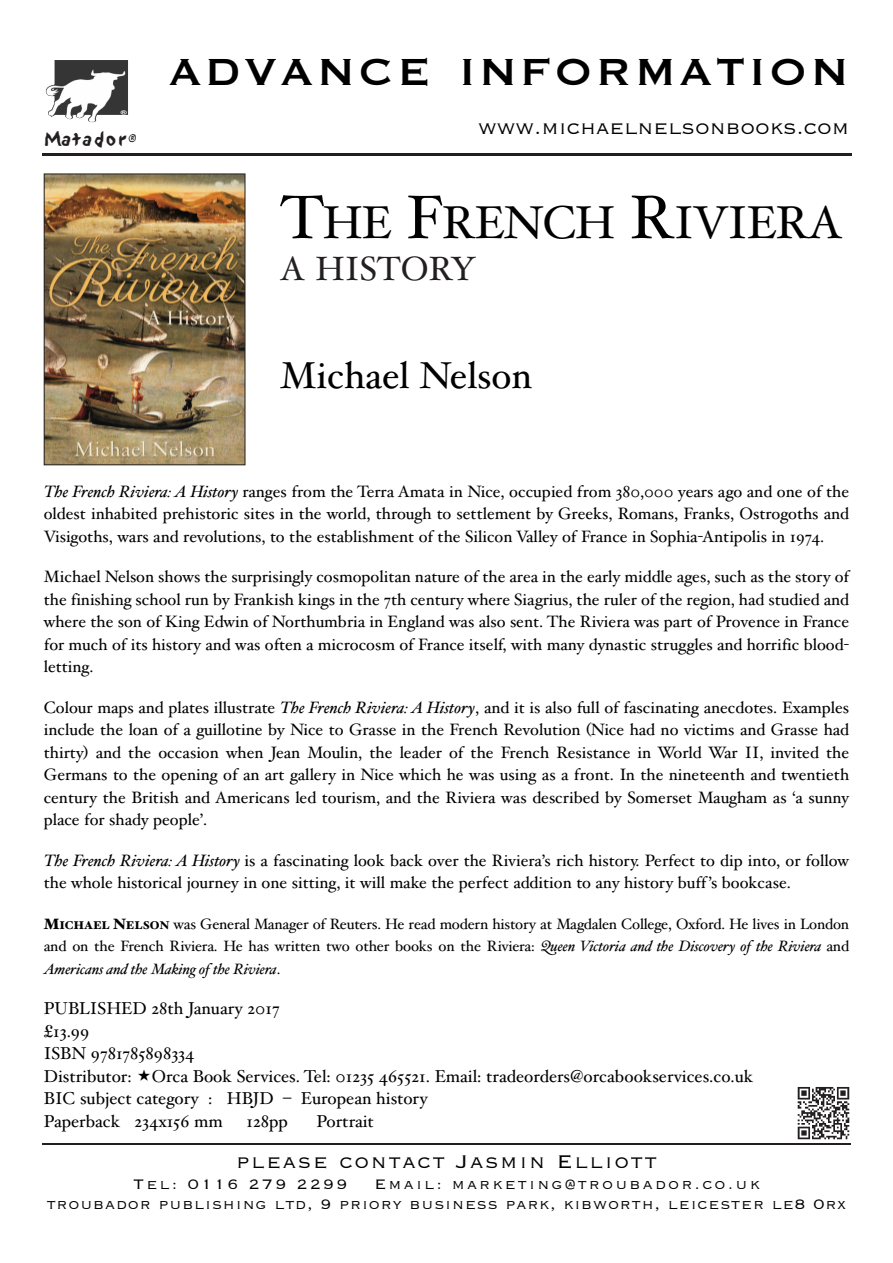
<style>
.page{position:relative;width:893px;height:1263px;background:#fff}
.page>*{position:absolute;margin:0;border:0;box-sizing:border-box;transform-origin:0 0}
.t1{font:49.5px "Copperplate";letter-spacing:.065em;color:#000}
.t2{font:46.2px "Hoefler Text";letter-spacing:-.025em;color:#000}
.t3{font:37.5px "Hoefler Text";color:#000}
.t4{font:33.75px "Hoefler Text";color:#231f20}
.t5{font:300 24px "Copperplate";color:#000}
.t6{font:300 24px "Copperplate";letter-spacing:.075em;color:#000}
.t7{font:300 18px/19.5px "Copperplate";letter-spacing:.05em;color:#000}
.t8{font:300 18px "Copperplate";letter-spacing:.12em;color:#000}
.t9{font:18px "Sand";color:#231f20}
.t10{font:17.25px/22.5px "Hoefler Text";color:#000}
.t11{font:16.5px/22.5px "Hoefler Text";color:#000;text-align:justify}
.t12{font:15px/22.5px "Hoefler Text";letter-spacing:-.01em;color:#000;text-align:justify}
.s1{font-size:61.5px}
.s2{font-style:italic}
.s3{font-weight:900}
.s4{font-weight:900;font-size:11.25px}
</style>
<div class="page">
<img style="left:46px;top:176px;width:197px;height:287px">
<div style="left:44px;top:174px;width:201px;height:291px;border:1px solid #231f20"></div>
<img style="left:46px;top:60px;width:82px;height:62px">
<hr style="left:42px;top:154px;width:810px;height:2px;background:#231f20">
<hr style="left:42px;top:1143px;width:808px;height:2px;background:#231f20">
<img style="left:797px;top:1087px;width:53px;height:53px">
<p class="t9" style="left:45px;top:129px;width:93px">Matador <sup>®</sup></p>
<h1 class="t1" style="left:169px;top:39px;width:681px">ADVANCE INFORMATION</h1>
<h3 class="t5" style="left:478px;top:112px;width:372px">www.michaelnelsonbooks.com</h3>
<h2 class="t2" style="left:280px;top:204px;width:563px"><span class="s1">T</span>HE <span class="s1">F</span>RENCH <span class="s1">R</span>IVIERA</h2>
<h3 class="t4" style="left:280px;top:256px;width:197px">A HISTORY</h3>
<h3 class="t3" style="left:280px;top:361px;width:253px">Michael Nelson</h3>
<p class="t11" style="left:44px;top:482px;width:806px"><span class="s2">The French Riviera: A History</span> ranges from the Terra Amata in Nice, occupied from 380,000 years ago and one of the oldest inhabited prehistoric sites in the world, through to settlement by Greeks, Romans, Franks, Ostrogoths and Visigoths, wars and revolutions, to the establishment of the Silicon Valley of France in Sophia-Antipolis in 1974.</p>
<p class="t11" style="left:44px;top:567px;width:806px">Michael Nelson shows the surprisingly cosmopolitan nature of the area in the early middle ages, such as the story of the finishing school run by Frankish kings in the 7th century where Siagrius, the ruler of the region, had studied and where the son of King Edwin of Northumbria in England was also sent. The Riviera was part of Provence in France for much of its history and was often a microcosm of France itself, with many dynastic struggles and horrific blood&shy;letting.</p>
<p class="t11" style="left:44px;top:698px;width:806px">Colour maps and plates illustrate <span class="s2">The French Riviera: A History</span>, and it is also full of fascinating anecdotes. Examples include the loan of a guillotine by Nice to Grasse in the French Revolution (Nice had no victims and Grasse had thirty) and the occasion when Jean Moulin, the leader of the French Resistance in World War II, invited the Germans to the opening of an art gallery in Nice which he was using as a front. In the nineteenth and twentieth century the British and Americans led tourism, and the Riviera was described by Somerset Maugham as ‘a sunny place for shady people’.</p>
<p class="t11" style="left:44px;top:851px;width:806px"><span class="s2">The French Riviera: A History</span> is a fascinating look back over the Riviera’s rich history. Perfect to dip into, or follow the whole historical journey in one sitting, it will make the perfect addition to any history buff’s bookcase.</p>
<p class="t12" style="left:44px;top:914px;width:806px"><span class="s3">M</span><span class="s4">ICHAEL</span> <span class="s3">N</span><span class="s4">ELSON</span> was General Manager of Reuters. He read modern history at Magdalen College, Oxford. He lives in London and on the French Riviera. He has written two other books on the Riviera: <span class="s2">Queen Victoria and the Discovery of the Riviera</span> and <span class="s2">Americans and the Making of the Riviera</span>.</p>
<p class="t10" style="left:44px;top:999px;width:711px">PUBLISHED 28th January 2017<br>£13.99<br>ISBN 9781785898334<br>Distributor: Orca Book Services. Tel: 01235 465521. Email: tradeorders@orcabookservices.co.uk BIC subject category : HBJD – European history<br>Paperback 234x156 mm</p>
<p class="t10" style="left:246px;top:1111px;width:43px">128pp</p>
<p class="t10" style="left:316px;top:1111px;width:59px">Portrait</p>
<h3 class="t6" style="left:236px;top:1146px;width:422px">please contact Jasmin Elliott</h3>
<p class="t8" style="left:133px;top:1173px;width:216px">Tel: 0116 279 2299</p>
<p class="t7" style="left:47px;top:1173px;width:801px;text-indent:328px">Email: marketing@troubador.co.uk troubador publishing ltd, 9 priory business park, kibworth, leicester le8 0rx</p>
</div>
